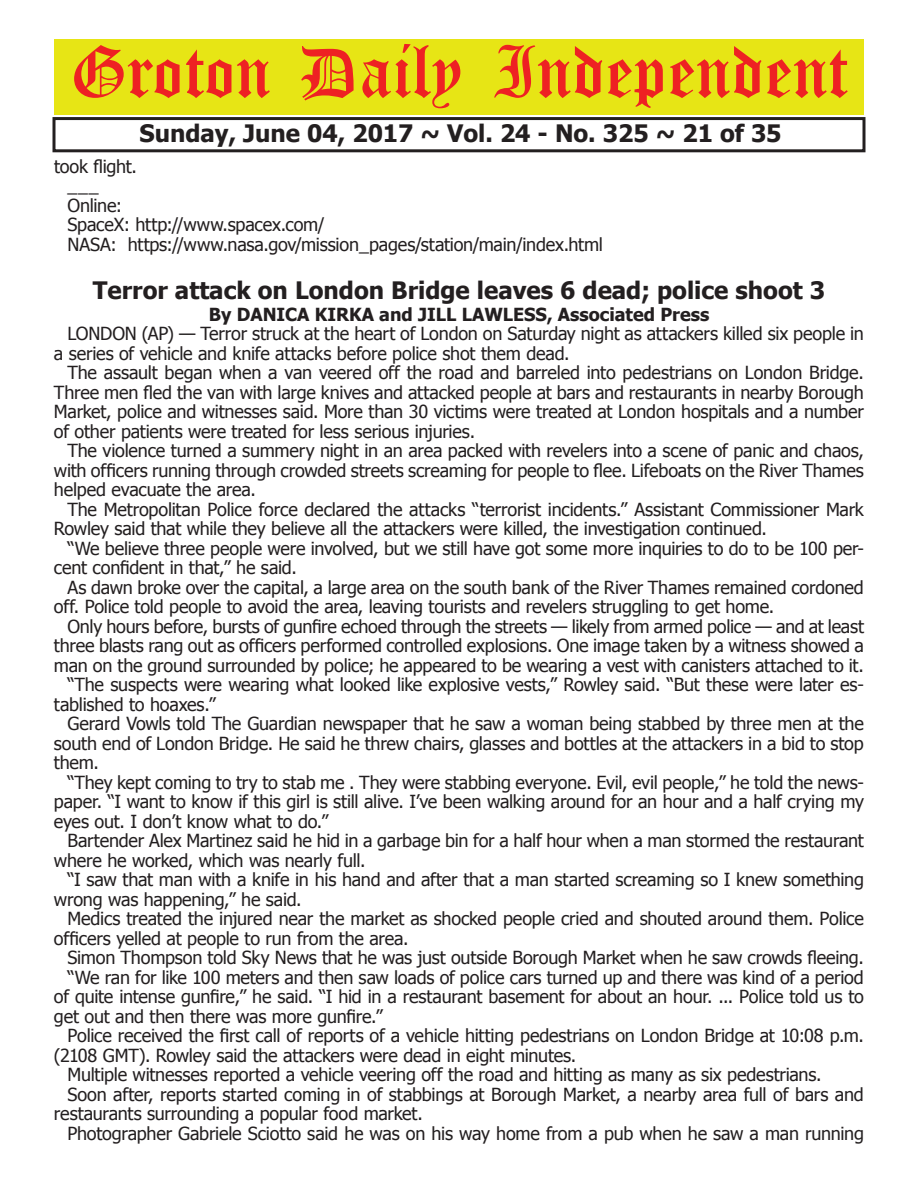
<style>
.page{position:relative;width:918px;height:1188px;background:#fff}
.page>*{position:absolute;margin:0;border:0;box-sizing:border-box;transform-origin:0 0}
.t1{font:54px "Old English Five";color:#ee2123}
.t2{font:700 24px "Tahoma";color:#231f20}
.t3{font:18px/19.5px "Tahoma";letter-spacing:-.01em;color:#231f20}
.t4{font:700 18px "Tahoma";color:#231f20}
</style>
<div class="page">
<div style="left:52px;top:117px;width:814px;height:35px;border:3px solid #231f20"></div>
<div style="left:54px;top:40px;width:810px;height:75px;background:#e7e515"></div>
<h1 class="t1" style="left:70px;top:47px;width:779px">Groton Daily Independent</h1>
<h2 class="t2" style="left:140px;top:116px;width:644px">Sunday, June 04, 2017 ~ Vol. 24 - No. 325 ~ 21 of 35</h2>
<p class="t3" style="left:68px;top:156px;width:537px;text-indent:-14px">took flight.<br>___<br>Online:<br>SpaceX: http://www.spacex.com/<br>NASA: https://www.nasa.gov/mission_pages/station/main/index.html</p>
<h2 class="t2" style="left:93px;top:274px;width:734px">Terror attack on London Bridge leaves 6 dead; police shoot 3</h2>
<p class="t4" style="left:209px;top:302px;width:502px">By DANICA KIRKA and JILL LAWLESS, Associated Press</p>
<p class="t3" style="left:54px;top:323px;width:811px;text-indent:14px">LONDON (AP) — Terror struck at the heart of London on Saturday night as attackers killed six people in a series of vehicle and knife attacks before police shot them dead.</p>
<p class="t3" style="left:54px;top:362px;width:811px;text-align:justify;text-indent:14px">The assault began when a van veered off the road and barreled into pedestrians on London Bridge.<br>Three men fled the van with large knives and attacked people at bars and restaurants in nearby Borough Market, police and witnesses said. More than 30 victims were treated at London hospitals and a number of other patients were treated for less serious injuries.</p>
<p class="t3" style="left:54px;top:440px;width:811px;text-align:justify;text-indent:14px">The violence turned a summery night in an area packed with revelers into a scene of panic and chaos, with officers running through crowded streets screaming for people to flee. Lifeboats on the River Thames helped evacuate the area.</p>
<p class="t3" style="left:54px;top:499px;width:811px;text-indent:14px">The Metropolitan Police force declared the attacks “terrorist incidents.” Assistant Commissioner Mark<br>Rowley said that while they believe all the attackers were killed, the investigation continued.</p>
<p class="t3" style="left:54px;top:538px;width:812px;text-indent:14px">“We believe three people were involved, but we still have got some more inquiries to do to be 100 per&shy;cent confident in that,” he said.</p>
<p class="t3" style="left:54px;top:577px;width:811px;text-indent:14px">As dawn broke over the capital, a large area on the south bank of the River Thames remained cordoned off. Police told people to avoid the area, leaving tourists and revelers struggling to get home.</p>
<p class="t3" style="left:67px;top:616px;width:798px">Only hours before, bursts of gunfire echoed through the streets — likely from armed police — and at least</p>
<p class="t3" style="left:54px;top:635px;width:811px">three blasts rang out as officers performed controlled explosions. One image taken by a witness showed a</p>
<p class="t3" style="left:54px;top:655px;width:811px">man on the ground surrounded by police; he appeared to be wearing a vest with canisters attached to it.</p>
<p class="t3" style="left:67px;top:674px;width:798px">“The suspects were wearing what looked like explosive vests,” Rowley said. “But these were later es-</p>
<p class="t3" style="left:54px;top:694px;width:163px">tablished to hoaxes.”</p>
<p class="t3" style="left:67px;top:713px;width:798px">Gerard Vowls told The Guardian newspaper that he saw a woman being stabbed by three men at the</p>
<p class="t3" style="left:54px;top:733px;width:811px">south end of London Bridge. He said he threw chairs, glasses and bottles at the attackers in a bid to stop</p>
<p class="t3" style="left:54px;top:752px;width:46px">them.</p>
<p class="t3" style="left:67px;top:772px;width:798px">“They kept coming to try to stab me . They were stabbing everyone. Evil, evil people,” he told the news-</p>
<p class="t3" style="left:54px;top:791px;width:811px">paper. “I want to know if this girl is still alive. I’ve been walking around for an hour and a half crying my</p>
<p class="t3" style="left:54px;top:811px;width:276px">eyes out. I don’t know what to do.”</p>
<p class="t3" style="left:67px;top:830px;width:798px">Bartender Alex Martinez said he hid in a garbage bin for a half hour when a man stormed the restaurant</p>
<p class="t3" style="left:54px;top:850px;width:313px">where he worked, which was nearly full.</p>
<p class="t3" style="left:67px;top:869px;width:798px">“I saw that man with a knife in his hand and after that a man started screaming so I knew something</p>
<p class="t3" style="left:54px;top:889px;width:249px">wrong was happening,” he said.</p>
<p class="t3" style="left:67px;top:908px;width:798px">Medics treated the injured near the market as shocked people cried and shouted around them. Police</p>
<p class="t3" style="left:54px;top:928px;width:356px">officers yelled at people to run from the area.</p>
<p class="t3" style="left:67px;top:947px;width:798px">Simon Thompson told Sky News that he was just outside Borough Market when he saw crowds fleeing.</p>
<p class="t3" style="left:67px;top:967px;width:798px">“We ran for like 100 meters and then saw loads of police cars turned up and there was kind of a period</p>
<p class="t3" style="left:54px;top:986px;width:811px">of quite intense gunfire,” he said. “I hid in a restaurant basement for about an hour. ... Police told us to</p>
<p class="t3" style="left:54px;top:1006px;width:330px">get out and then there was more gunfire.”</p>
<p class="t3" style="left:67px;top:1025px;width:798px">Police received the first call of reports of a vehicle hitting pedestrians on London Bridge at 10:08 p.m.</p>
<p class="t3" style="left:54px;top:1045px;width:524px">(2108 GMT). Rowley said the attackers were dead in eight minutes.</p>
<p class="t3" style="left:67px;top:1064px;width:756px">Multiple witnesses reported a vehicle veering off the road and hitting as many as six pedestrians.</p>
<p class="t3" style="left:67px;top:1084px;width:798px">Soon after, reports started coming in of stabbings at Borough Market, a nearby area full of bars and</p>
<p class="t3" style="left:54px;top:1103px;width:370px">restaurants surrounding a popular food market.</p>
<p class="t3" style="left:67px;top:1123px;width:798px">Photographer Gabriele Sciotto said he was on his way home from a pub when he saw a man running</p>
</div>
